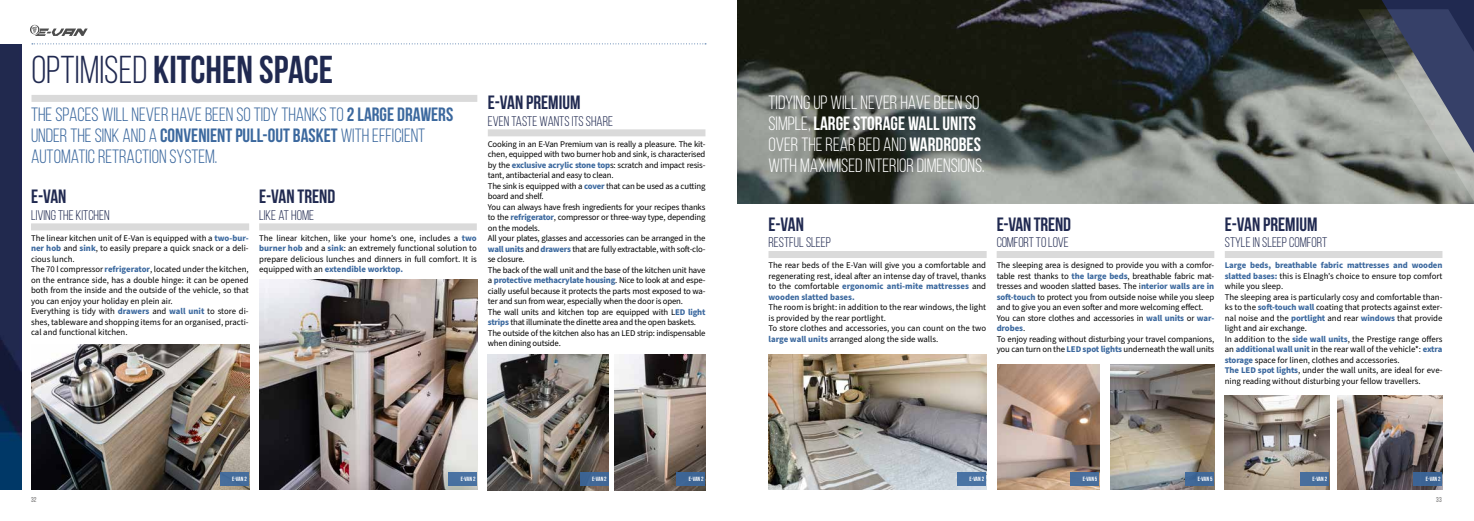
<style>
.page{position:relative;width:1474px;height:521px;background:#fff}
.page>*{position:absolute;margin:0;border:0;box-sizing:border-box;transform-origin:0 0}
.t1{font:700 38.85px "Bebas Neue";color:#202950}
.t2{font:19.25px/21px "Bebas Neue";color:#3b689e}
.t3{font:19.25px/21px "Bebas Neue";color:#fff}
.t4{font:700 19.25px "Bebas Neue";color:#202950}
.t5{font:14px "Bebas Neue";color:#202950}
.t6{font:8.75px/10.5px "Source Sans Pro";letter-spacing:-.01em;color:#000}
.t7{font:7px "Bebas Neue";color:#706f6f}
.t8{font:700 6.12px "Bebas Neue";letter-spacing:-.01em;color:#fff}
.s1{font-weight:400}
.s2{font-weight:700}
.s3{font-weight:700;color:#3b689e}
</style>
<div class="page">
<img style="left:737px;top:0;width:644px;height:204px">
<svg style="left:32px;top:43px;width:674px;height:1px"></svg>
<svg style="left:30px;top:25px;width:58px;height:11px"></svg>
<img style="left:0;top:48px;width:21px;height:441px">
<div style="left:31px;top:223px;width:218px;height:7px;background:#dadada"></div>
<div style="left:768px;top:251px;width:218px;height:7px;background:#dadada"></div>
<div style="left:259px;top:223px;width:218px;height:7px;background:#dadada"></div>
<div style="left:996px;top:251px;width:218px;height:7px;background:#dadada"></div>
<div style="left:1224px;top:251px;width:218px;height:7px;background:#dadada"></div>
<div style="left:488px;top:129px;width:217px;height:7px;background:#dadada"></div>
<div style="left:32px;top:95px;width:445px;height:7px;background:#dadada"></div>
<img style="left:32px;top:344px;width:217px;height:146px">
<img style="left:260px;top:279px;width:217px;height:211px">
<div style="left:220px;top:472px;width:29px;height:14px;background:#456c9b"></div>
<div style="left:448px;top:472px;width:29px;height:14px;background:#4972a2"></div>
<img style="left:488px;top:354px;width:120px;height:137px">
<img style="left:614px;top:354px;width:91px;height:137px">
<div style="left:579px;top:472px;width:29px;height:14px;background:#416796"></div>
<div style="left:676px;top:472px;width:29px;height:14px;background:#3d6595"></div>
<img style="left:997px;top:365px;width:102px;height:124px">
<img style="left:768px;top:354px;width:218px;height:135px">
<img style="left:1110px;top:365px;width:104px;height:124px">
<img style="left:1224px;top:395px;width:104px;height:94px">
<img style="left:1337px;top:395px;width:105px;height:94px">
<svg style="left:1381px;top:0;width:92px;height:9px"></svg>
<svg style="left:1357px;top:9px;width:116px;height:249px"></svg>
<div style="left:957px;top:472px;width:29px;height:14px;background:#4973a4"></div>
<div style="left:1299px;top:472px;width:29px;height:14px;background:#486e9c"></div>
<div style="left:1413px;top:472px;width:29px;height:14px;background:#3c6394"></div>
<div style="left:1070px;top:472px;width:29px;height:14px;background:#4a6e9b"></div>
<div style="left:1185px;top:472px;width:29px;height:14px;background:#416897"></div>
<h1 class="t1" style="left:32px;top:48px;width:303px"><span class="s1">OPTIMISED</span> KITCHEN SPACE</h1>
<h2 class="t2" style="left:31px;top:104px;width:424px">THE SPACES WILL NEVER HAVE BEEN SO TIDY THANKS TO <span class="s2">2 LARGE DRAWERS<br></span>UNDER THE SINK AND A <span class="s2">CONVENIENT PULL-OUT BASKET</span> WITH EFFICIENT<br>AUTOMATIC RETRACTION SYSTEM.</h2>
<h2 class="t4" style="left:31px;top:186px;width:37px">E-VAN</h2>
<h3 class="t5" style="left:31px;top:207px;width:80px">LIVING THE KITCHEN</h3>
<p class="t6" style="left:31px;top:233px;width:219px">The linear kitchen unit of E-Van is equipped with a <span class="s3">two-bur&shy;ner hob</span> and <span class="s3">sink</span>, to easily prepare a quick snack or a deli&shy;cious lunch.<br>The 70 l compressor <span class="s3">refrigerator</span>, located under the kitchen, on the entrance side, has a double hinge: it can be opened both from the inside and the outside of the vehicle, so that you can enjoy your holiday en plein air.<br>Everything is tidy with <span class="s3">drawers</span> and <span class="s3">wall unit</span> to store di&shy;shes, tableware and shopping items for an organised, practi&shy;cal and functional kitchen.</p>
<h2 class="t4" style="left:259px;top:186px;width:78px">E-VAN TREND</h2>
<h3 class="t5" style="left:259px;top:207px;width:56px">LIKE AT HOME</h3>
<p class="t6" style="left:259px;top:233px;width:219px;text-align:justify">The linear kitchen, like your home’s one, includes a <span class="s3">two burner hob</span> and a <span class="s3">sink</span>: an extremely functional solution to prepare delicious lunches and dinners in full comfort. It is equipped with an <span class="s3">extendible worktop.</span></p>
<h2 class="t4" style="left:488px;top:92px;width:94px">E-VAN PREMIUM</h2>
<h3 class="t5" style="left:488px;top:113px;width:127px">EVEN TASTE WANTS ITS SHARE</h3>
<p class="t6" style="left:488px;top:139px;width:219px">Cooking in an E-Van Premium van is really a pleasure. The kit&shy;chen, equipped with two burner hob and sink, is characterised by the <span class="s3">exclusive acrylic stone top</span>s: scratch and impact resis&shy;tant, antibacterial and easy to clean.<br>The sink is equipped with a <span class="s3">cover</span> that can be used as a cutting board and shelf.<br>You can always have fresh ingredients for your recipes thanks to the <span class="s3">refrigerator</span>, compressor or three-way type, depending on the models.<br>All your plates, glasses and accessories can be arranged in the <span class="s3">wall units</span> and <span class="s3">drawers</span> that are fully extractable, with soft-clo&shy;se closure.<br>The back of the wall unit and the base of the kitchen unit have a <span class="s3">protective methacrylate housing</span>. Nice to look at and espe&shy;cially useful because it protects the parts most exposed to wa&shy;ter and sun from wear, especially when the door is open.<br>The wall units and kitchen top are equipped with L<span class="s3">ED light strips</span> that illuminate the dinette area and the open baskets.<br>The outside of the kitchen also has an LED strip: indispensable when dining outside.</p>
<h2 class="t3" style="left:768px;top:92px;width:217px">TIDYING UP WILL NEVER HAVE BEEN SO SIMPLE, <span class="s2">LARGE STORAGE WALL UNITS </span>OVER THE REAR BED AND <span class="s2">WARDROBES </span>WITH MAXIMISED INTERIOR DIMENSIONS.</h2>
<h2 class="t4" style="left:768px;top:213px;width:37px">E-VAN</h2>
<h3 class="t5" style="left:768px;top:235px;width:64px">RESTFUL SLEEP</h3>
<p class="t6" style="left:768px;top:260px;width:219px;text-align:justify">The rear beds of the E-Van will give you a comfortable and regenerating rest, ideal after an intense day of travel, thanks to the comfortable <span class="s3">ergonomic anti-mite mattresses</span> and <span class="s3">wooden slatted bases.</span></p>
<p class="t6" style="left:768px;top:302px;width:219px">The room is bright: in addition to the rear windows, the light is provided by the rear portlight.<br>To store clothes and accessories, you can count on the two <span class="s3">large wall units</span> arranged along the side walls.</p>
<h2 class="t4" style="left:996px;top:213px;width:76px">E-VAN TREND</h2>
<h3 class="t5" style="left:996px;top:235px;width:74px">COMFORT TO LOVE</h3>
<p class="t6" style="left:996px;top:260px;width:219px">The sleeping area is designed to provide you with a comfor&shy;table rest thanks to <span class="s3">the large beds</span>, breathable fabric mat&shy;tresses and wooden slatted bases. The i<span class="s3">nterior walls are in soft-touch</span> to protect you from outside noise while you sleep and to give you an even softer and more welcoming effect.<br>You can store clothes and accessories in <span class="s3">wall units</span> or <span class="s3">war&shy;drobes</span>.<br>To enjoy reading without disturbing your travel companions, you can turn on the <span class="s3">LED spot lights</span> underneath the wall units</p>
<h2 class="t4" style="left:1224px;top:213px;width:94px">E-VAN PREMIUM</h2>
<h3 class="t5" style="left:1224px;top:235px;width:104px">STYLE IN SLEEP COMFORT</h3>
<p class="t6" style="left:1224px;top:260px;width:219px"><span class="s3">Large beds, breathable fabric mattresses and wooden slatted bases:</span> this is Elnagh’s choice to ensure top comfort while you sleep.<br>The sleeping area is particularly cosy and comfortable than&shy;ks to the <span class="s3">soft-touch wall</span> coating that protects against exter&shy;nal noise and the <span class="s3">portlight</span> and rear <span class="s3">windows</span> that provide light and air exchange.<br>In addition to the <span class="s3">side wall units</span>, the Prestige range offers an <span class="s3">additional wall unit</span> in the rear wall of the vehicle*: <span class="s3">extra storage</span> space for linen, clothes and accessories.<br><span class="s3">The LED spot lights</span>, under the wall units, are ideal for eve&shy;ning reading without disturbing your fellow travellers.</p>
<p class="t8" style="left:232px;top:475px;width:16px">E-VAN 2</p>
<p class="t8" style="left:461px;top:475px;width:16px">E-VAN 2</p>
<p class="t8" style="left:592px;top:475px;width:16px">E-VAN 2</p>
<p class="t8" style="left:689px;top:475px;width:16px">E-VAN 2</p>
<p class="t8" style="left:969px;top:475px;width:16px">E-VAN 2</p>
<p class="t8" style="left:1082px;top:475px;width:16px">E-VAN 5</p>
<p class="t8" style="left:1197px;top:475px;width:16px">E-VAN 5</p>
<p class="t8" style="left:1312px;top:475px;width:16px">E-VAN 2</p>
<p class="t8" style="left:1425px;top:475px;width:16px">E-VAN 2</p>
<p class="t7" style="left:31px;top:495px;width:7px">32</p>
<p class="t7" style="left:1436px;top:495px;width:7px">33</p>
</div>
